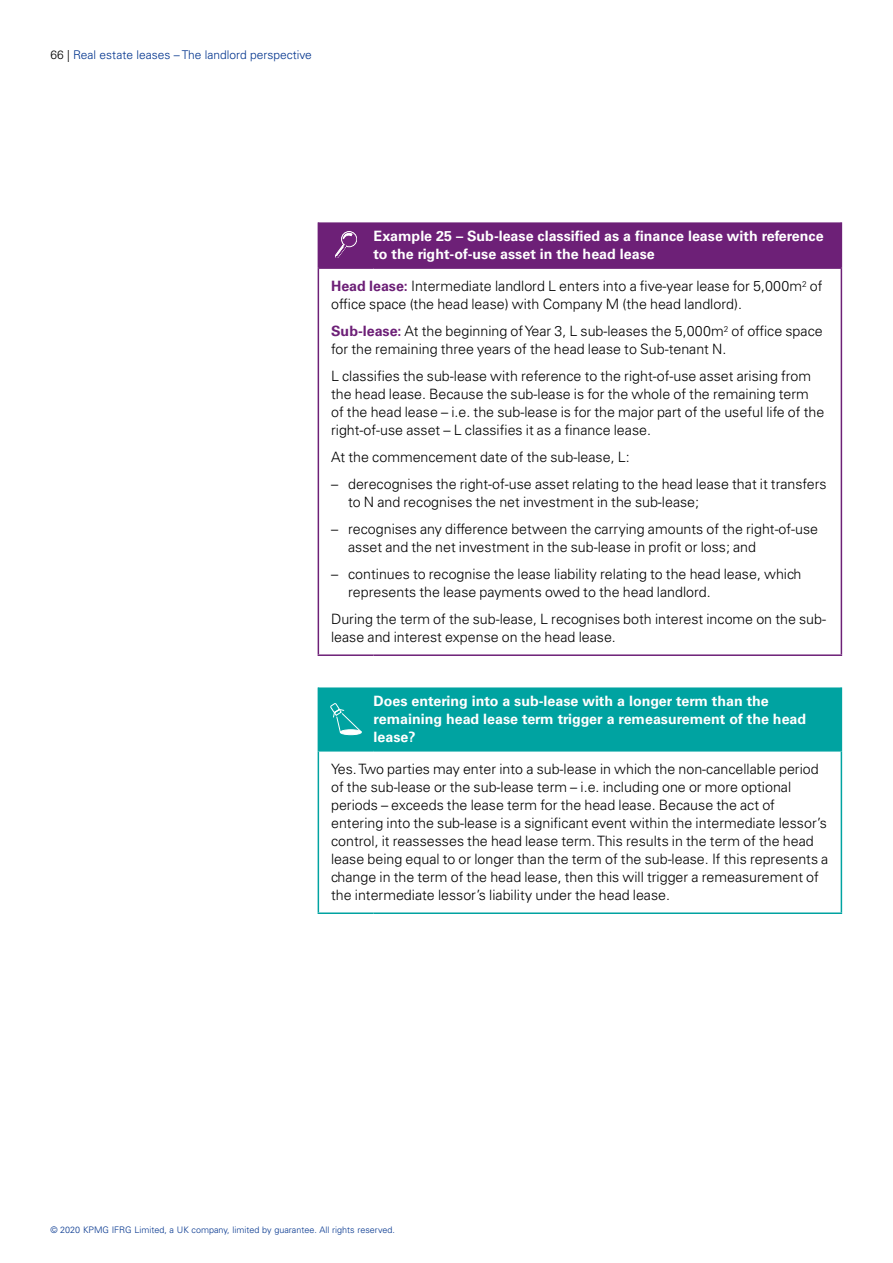
<style>
.page{position:relative;width:893px;height:1263px;background:#fff}
.page>*{position:absolute;margin:0;border:0;box-sizing:border-box;transform-origin:0 0}
.t1{font:300 14.25px/18px "Univers LT Std";color:#000}
.t2{font:700 14.25px/18px "Univers LT Std";color:#fff}
.t3{font:300 12px "Univers LT Std";color:#00338d}
.t4{font:300 9px "Univers LT Std";color:#00338d}
.s1{color:#000}
.s2{font-weight:700;color:#6d2077}
</style>
<div class="page">
<hr style="left:841px;top:222px;width:1px;height:45px;background:#6d2077">
<hr style="left:318px;top:269px;width:1px;height:385px;background:#6d2077">
<hr style="left:318px;top:267px;width:56px;height:2px;background:#6d2077">
<hr style="left:318px;top:654px;width:56px;height:2px;background:#6d2077">
<hr style="left:374px;top:654px;width:468px;height:2px;background:#6d2077">
<hr style="left:374px;top:267px;width:468px;height:2px;background:#6d2077">
<hr style="left:841px;top:269px;width:1px;height:385px;background:#6d2077">
<div style="left:318px;top:222px;width:523px;height:46px;background:#6d2077"></div>
<hr style="left:841px;top:687px;width:1px;height:63px;background:#00a3a1">
<hr style="left:318px;top:751px;width:1px;height:161px;background:#00a3a1">
<hr style="left:374px;top:750px;width:468px;height:1px;background:#00a3a1">
<hr style="left:841px;top:751px;width:1px;height:161px;background:#00a3a1">
<hr style="left:318px;top:912px;width:56px;height:2px;background:#00a3a1">
<hr style="left:374px;top:912px;width:468px;height:2px;background:#00a3a1">
<div style="left:318px;top:687px;width:523px;height:64px;background:#00a3a1"></div>
<p class="t3" style="left:50px;top:48px;width:263px"><span class="s1">66 |</span> Real estate leases – The landlord perspective</p>
<p class="t2" style="left:374px;top:227px;width:451px">Example 25 – Sub-lease classified as a finance lease with reference to the right-of-use asset in the head lease</p>
<p class="t1" style="left:331px;top:277px;width:493px"><span class="s2">Head lease:</span> Intermediate landlord L enters into a five-year lease for 5,000m<sup>2</sup> of office space (the head lease) with Company M (the head landlord).</p>
<p class="t1" style="left:331px;top:322px;width:493px"><span class="s2">Sub-lease:</span> At the beginning of Year 3, L sub-leases the 5,000m<sup>2</sup> of office space for the remaining three years of the head lease to Sub-tenant N.</p>
<p class="t1" style="left:331px;top:367px;width:495px">L classifies the sub-lease with reference to the right-of-use asset arising from the head lease. Because the sub-lease is for the whole of the remaining term of the head lease – i.e. the sub-lease is for the major part of the useful life of the right-of-use asset – L classifies it as a finance lease.</p>
<p class="t1" style="left:331px;top:448px;width:300px">At the commencement date of the sub-lease, L:</p>
<p class="t1" style="left:348px;top:475px;width:480px;text-indent:-17px">– derecognises the right-of-use asset relating to the head lease that it transfers to N and recognises the net investment in the sub-lease;</p>
<p class="t1" style="left:348px;top:520px;width:472px;text-indent:-17px">– recognises any difference between the carrying amounts of the right-of-use asset and the net investment in the sub-lease in profit or loss; and</p>
<p class="t1" style="left:348px;top:565px;width:455px;text-indent:-17px">– continues to recognise the lease liability relating to the head lease, which represents the lease payments owed to the head landlord.</p>
<p class="t1" style="left:331px;top:610px;width:496px">During the term of the sub-lease, L recognises both interest income on the sub&shy;lease and interest expense on the head lease.</p>
<p class="t2" style="left:374px;top:692px;width:434px">Does entering into a sub-lease with a longer term than the remaining head lease term trigger a remeasurement of the head lease?</p>
<p class="t1" style="left:331px;top:760px;width:499px">Yes. Two parties may enter into a sub-lease in which the non-cancellable period of the sub-lease or the sub-lease term – i.e. including one or more optional periods – exceeds the lease term for the head lease. Because the act of entering into the sub-lease is a significant event within the intermediate lessor’s control, it reassesses the head lease term. This results in the term of the head lease being equal to or longer than the term of the sub-lease. If this represents a change in the term of the head lease, then this will trigger a remeasurement of the intermediate lessor’s liability under the head lease.</p>
<p class="t4" style="left:50px;top:1224px;width:346px">© 2020 KPMG IFRG Limited, a UK company, limited by guarantee. All rights reserved.</p>
</div>
